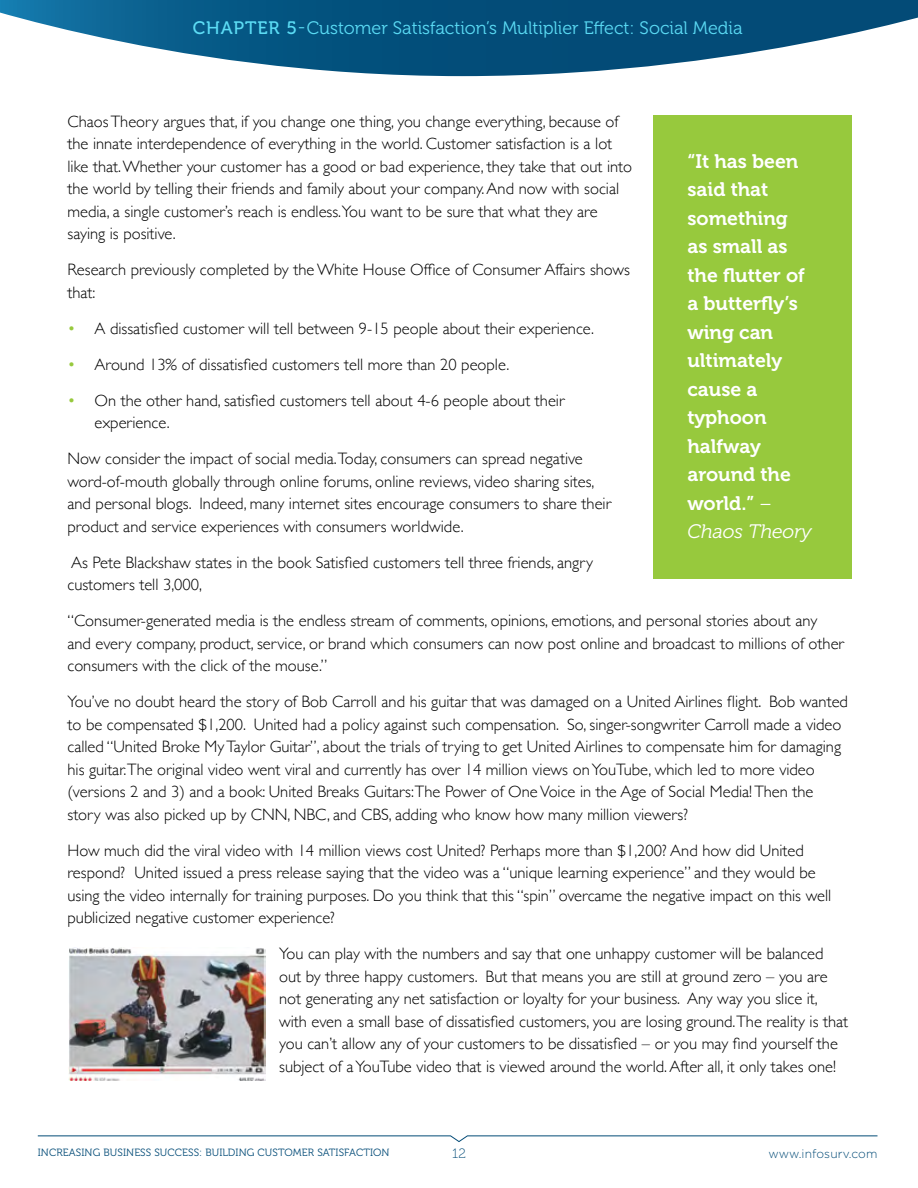
<style>
.page{position:relative;width:918px;height:1188px;background:#fff}
.page>*{position:absolute;margin:0;border:0;box-sizing:border-box;transform-origin:0 0}
.t1{font:19.5px/28.5px "Museo 700";color:#fff}
.t2{font:18px "Museo 300";color:#58c9e8}
.INFOSURV_BODY{font:300 16.5px/22.5px "Gill Sans";color:#000}
.t3{font:13.5px "Museo 100";color:#034b77}
.t4{font:300 12px "Gotham";letter-spacing:.01em;color:#034b77}
.t5{font:10.5px "Museo 300";letter-spacing:.01em;color:#034b77}
.s1{font-family:"Museo 500"}
.s2{color:#97c93d}
.s3{font-family:"Museo 300";font-style:italic}
</style>
<div class="page">
<svg style="left:37px;top:1135px;width:841px;height:7px"></svg>
<svg style="left:0;top:0;width:918px;height:76px"></svg>
<div style="left:653px;top:115px;width:198px;height:463px;background:#97c93d"></div>
<img style="left:68px;top:948px;width:198px;height:133px">
<p class="t2" style="left:193px;top:18px;width:552px"><span class="s1">CHAPTER 5</span>-Customer Satisfaction’s Multiplier Effect: Social Media</p>
<p class="INFOSURV_BODY" style="left:68px;top:109px;width:566px">Chaos Theory argues that, if you change one thing, you change everything, because of the innate interdependence of everything in the world. Customer satisfaction is a lot like that. Whether your customer has a good or bad experience, they take that out into the world by telling their friends and family about your company. And now with social media, a single customer’s reach is endless.You want to be sure that what they are saying is positive.</p>
<p class="INFOSURV_BODY" style="left:68px;top:258px;width:564px">Research previously completed by the White House Office of Consumer Affairs shows that:</p>
<p class="INFOSURV_BODY" style="left:68px;top:316px;width:528px"><span class="s2">•</span> A dissatisfied customer will tell between 9-15 people about their experience.</p>
<p class="INFOSURV_BODY" style="left:68px;top:352px;width:443px"><span class="s2">•</span> Around 13% of dissatisfied customers tell more than 20 people.</p>
<p class="INFOSURV_BODY" style="left:94px;top:388px;width:472px;text-indent:-27px"><span class="s2">•</span> On the other hand, satisfied customers tell about 4-6 people about their experience.</p>
<p class="INFOSURV_BODY" style="left:68px;top:447px;width:545px">Now consider the impact of social media.Today, consumers can spread negative word-of-mouth globally through online forums, online reviews, video sharing sites, and personal blogs. Indeed, many internet sites encourage consumers to share their product and service experiences with consumers worldwide.</p>
<p class="INFOSURV_BODY" style="left:68px;top:550px;width:527px">As Pete Blackshaw states in the book Satisfied customers tell three friends, angry customers tell 3,000,</p>
<p class="INFOSURV_BODY" style="left:68px;top:609px;width:778px">“Consumer-generated media is the endless stream of comments, opinions, emotions, and personal stories about any and every company, product, service, or brand which consumers can now post online and broadcast to millions of other consumers with the click of the mouse.”</p>
<p class="INFOSURV_BODY" style="left:68px;top:690px;width:782px">You’ve no doubt heard the story of Bob Carroll and his guitar that was damaged on a United Airlines flight. Bob wanted to be compensated $1,200. United had a policy against such compensation. So, singer-songwriter Carroll made a video called “United Broke My Taylor Guitar”, about the trials of trying to get United Airlines to compensate him for damaging his guitar.The original video went viral and currently has over 14 million views on YouTube, which led to more video (versions 2 and 3) and a book: United Breaks Guitars:The Power of One Voice in the Age of Social Media! Then the story was also picked up by CNN, NBC, and CBS, adding who know how many million viewers?</p>
<p class="INFOSURV_BODY" style="left:68px;top:838px;width:765px">How much did the viral video with 14 million views cost United? Perhaps more than $1,200? And how did United respond? United issued a press release saying that the video was a “unique learning experience” and they would be using the video internally for training purposes. Do you think that this “spin” overcame the negative impact on this well publicized negative customer experience?</p>
<p class="INFOSURV_BODY" style="left:279px;top:942px;width:571px">You can play with the numbers and say that one unhappy customer will be balanced out by three happy customers. But that means you are still at ground zero – you are not generating any net satisfaction or loyalty for your business. Any way you slice it, with even a small base of dissatisfied customers, you are losing ground.The reality is that you can’t allow any of your customers to be dissatisfied – or you may find yourself the subject of a YouTube video that is viewed around the world. After all, it only takes one!</p>
<p class="t1" style="left:687px;top:147px;width:126px">“It has been said that something as small as the flutter of a butterfly’s wing can ultimately cause a typhoon halfway around the world.” <span class="s3">–<br>Chaos Theory</span></p>
<p class="t5" style="left:38px;top:1147px;width:353px">INCREASING BUSINESS SUCCESS: BUILDING CUSTOMER SATISFACTION</p>
<p class="t3" style="left:452px;top:1146px;width:15px">12</p>
<p class="t4" style="left:768px;top:1146px;width:111px">www.infosurv.com</p>
</div>
